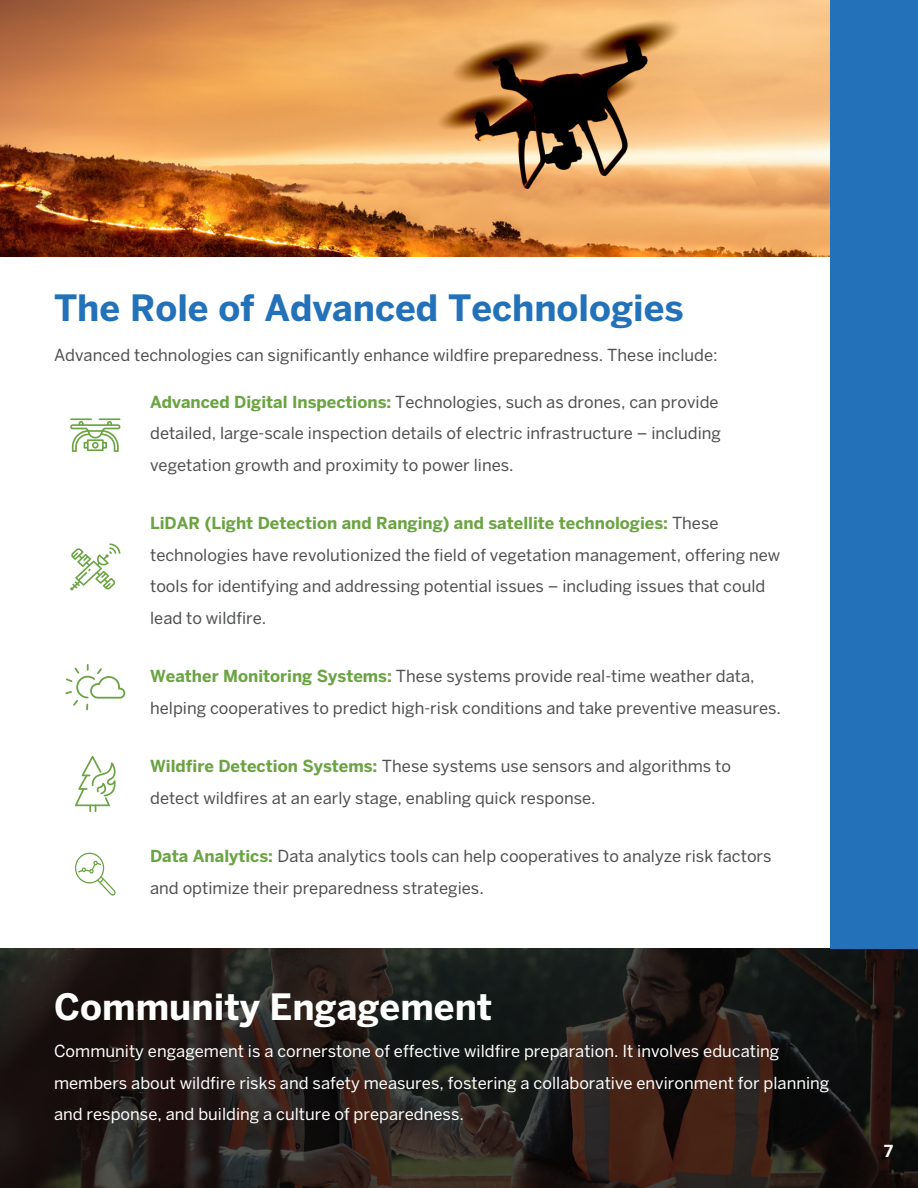
<style>
.page{position:relative;width:918px;height:1188px;background:#fff}
.page>*{position:absolute;margin:0;border:0;box-sizing:border-box;transform-origin:0 0}
.t1{font:700 36px "Benton Sans";color:#2372b9}
.t2{font:700 36px "Benton Sans";color:#fff}
.t3{font:16.5px/31.5px "Benton Sans";color:#4f5052}
.t4{font:16.5px/31.5px "Benton Sans";color:#fff}
.t5{font:700 16.5px "Benton Sans";color:#fff}
.s1{font-weight:700;color:#6ba443}
</style>
<div class="page">
<img style="left:0;top:0;width:831px;height:256px">
<svg style="left:0;top:948px;width:918px;height:240px;background:#221b18"></svg>
<div style="left:831px;top:0;width:87px;height:948px;background:#2372b9"></div>
<hr style="left:70px;top:418px;width:22px;height:2px;background:#6ba443">
<hr style="left:99px;top:418px;width:21px;height:2px;background:#6ba443">
<svg style="left:70px;top:421px;width:50px;height:31px"></svg>
<svg style="left:70px;top:543px;width:50px;height:47px"></svg>
<svg style="left:65px;top:664px;width:61px;height:47px"></svg>
<svg style="left:75px;top:756px;width:41px;height:56px"></svg>
<svg style="left:75px;top:853px;width:41px;height:43px"></svg>
<h1 class="t1" style="left:54px;top:286px;width:631px">The Role of Advanced Technologies</h1>
<p class="t3" style="left:54px;top:339px;width:665px">Advanced technologies can significantly enhance wildfire preparedness. These include:</p>
<p class="t3" style="left:150px;top:386px;width:573px"><span class="s1">Advanced Digital Inspections:</span> Technologies, such as drones, can provide detailed, large-scale inspection details of electric infrastructure – including vegetation growth and proximity to power lines.</p>
<p class="t3" style="left:150px;top:507px;width:632px"><span class="s1">LiDAR (Light Detection and Ranging) and satellite technologies:</span> These technologies have revolutionized the field of vegetation management, offering new tools for identifying and addressing potential issues – including issues that could lead to wildfire.</p>
<p class="t3" style="left:150px;top:660px;width:632px"><span class="s1">Weather Monitoring Systems:</span> These systems provide real-time weather data, helping cooperatives to predict high-risk conditions and take preventive measures.</p>
<p class="t3" style="left:150px;top:750px;width:582px"><span class="s1">Wildfire Detection Systems:</span> These systems use sensors and algorithms to detect wildfires at an early stage, enabling quick response.</p>
<p class="t3" style="left:150px;top:840px;width:623px"><span class="s1">Data Analytics:</span> Data analytics tools can help cooperatives to analyze risk factors and optimize their preparedness strategies.</p>
<h1 class="t2" style="left:54px;top:986px;width:440px">Community Engagement</h1>
<p class="t4" style="left:54px;top:1036px;width:777px">Community engagement is a cornerstone of effective wildfire preparation. It involves educating members about wildfire risks and safety measures, fostering a collaborative environment for planning and response, and building a culture of preparedness.</p>
<p class="t5" style="left:884px;top:1141px;width:10px">7</p>
</div>
